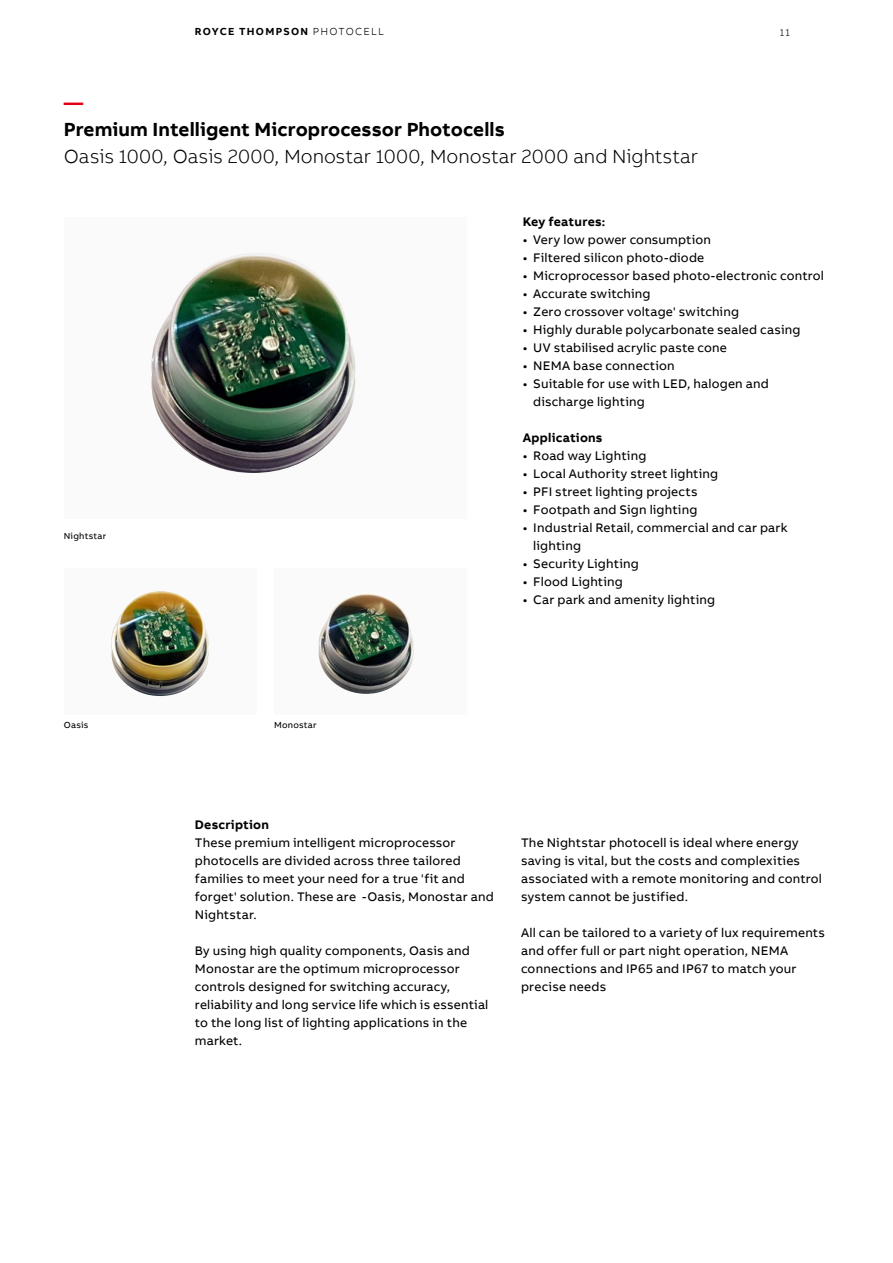
<style>
.page{position:relative;width:893px;height:1263px;background:#fff}
.page>*{position:absolute;margin:0;border:0;box-sizing:border-box;transform-origin:0 0}
.t1{font:300 19.5px "AB Bvoice";letter-spacing:-.005em;color:#000}
.t2{font:700 19.5px "AB Bvoice";letter-spacing:.005em;color:#000}
.t3{font:700 19.5px "AB Bvoice";color:#e30015}
.t4{font:12.75px/18px "AB Bvoice";letter-spacing:.015em;color:#000}
.t5{font:700 12.75px "AB Bvoice";letter-spacing:.02em;color:#000}
.t6{font:700 10.5px "AB Bvoice";letter-spacing:.125em;color:#000}
.t7{font:300 10.5px "AB Bvoice";color:#000}
.t8{font:9px "AB Bvoice";letter-spacing:.025em;color:#000}
.s1{font-weight:300}
</style>
<div class="page">
<div style="left:64px;top:218px;width:403px;height:301px;background:#fafafa"></div>
<div style="left:64px;top:568px;width:192px;height:147px;background:#fafafa"></div>
<div style="left:274px;top:568px;width:193px;height:147px;background:#fafafa"></div>
<img style="left:111px;top:591px;width:98px;height:105px">
<img style="left:319px;top:594px;width:95px;height:100px">
<img style="left:151px;top:253px;width:204px;height:220px">
<p class="t6" style="left:195px;top:24px;width:191px">ROYCE THOMPSON <span class="s1">PHOTOCELL</span></p>
<p class="t7" style="left:780px;top:26px;width:11px">11</p>
<h1 class="t3" style="left:64px;top:90px;width:21px">—</h1>
<h1 class="t2" style="left:64px;top:117px;width:443px">Premium Intelligent Microprocessor Photocells</h1>
<h1 class="t1" style="left:64px;top:145px;width:636px">Oasis 1000, Oasis 2000, Monostar 1000, Monostar 2000 and Nightstar</h1>
<p class="t8" style="left:64px;top:531px;width:44px">Nightstar</p>
<p class="t5" style="left:523px;top:213px;width:84px">Key features:</p>
<p class="t4" style="left:523px;top:231px;width:190px">• Very low power consumption</p>
<p class="t4" style="left:523px;top:249px;width:183px">• Filtered silicon photo-diode</p>
<p class="t4" style="left:523px;top:267px;width:303px">• Microprocessor based photo-electronic control</p>
<p class="t4" style="left:523px;top:285px;width:129px">• Accurate switching</p>
<p class="t4" style="left:523px;top:303px;width:218px">• Zero crossover voltage' switching</p>
<p class="t4" style="left:523px;top:321px;width:279px">• Highly durable polycarbonate sealed casing</p>
<p class="t4" style="left:523px;top:339px;width:206px">• UV stabilised acrylic paste cone</p>
<p class="t4" style="left:523px;top:357px;width:154px">• NEMA base connection</p>
<p class="t4" style="left:533px;top:375px;width:237px;text-indent:-11px">• Suitable for use with LED, halogen and discharge lighting</p>
<p class="t5" style="left:523px;top:429px;width:81px">Applications</p>
<p class="t4" style="left:523px;top:447px;width:125px">• Road way Lighting</p>
<p class="t4" style="left:523px;top:465px;width:197px">• Local Authority street lighting</p>
<p class="t4" style="left:523px;top:483px;width:177px">• PFI street lighting projects</p>
<p class="t4" style="left:523px;top:501px;width:176px">• Footpath and Sign lighting</p>
<p class="t4" style="left:533px;top:519px;width:256px;text-indent:-11px">• Industrial Retail, commercial and car park lighting</p>
<p class="t4" style="left:523px;top:555px;width:118px">• Security Lighting</p>
<p class="t4" style="left:523px;top:573px;width:102px">• Flood Lighting</p>
<p class="t4" style="left:523px;top:591px;width:194px">• Car park and amenity lighting</p>
<p class="t8" style="left:64px;top:720px;width:26px">Oasis</p>
<p class="t8" style="left:274px;top:720px;width:44px">Monostar</p>
<p class="t5" style="left:195px;top:816px;width:76px">Description</p>
<p class="t4" style="left:195px;top:834px;width:300px">These premium intelligent microprocessor photocells are divided across three tailored families to meet your need for a true 'fit and forget' solution. These are -Oasis, Monostar and Nightstar.</p>
<p class="t4" style="left:195px;top:942px;width:295px">By using high quality components, Oasis and Monostar are the optimum microprocessor controls designed for switching accuracy, reliability and long service life which is essential to the long list of lighting applications in the market.</p>
<p class="t4" style="left:521px;top:834px;width:302px">The Nightstar photocell is ideal where energy saving is vital, but the costs and complexities associated with a remote monitoring and control system cannot be justified.</p>
<p class="t4" style="left:521px;top:924px;width:305px">All can be tailored to a variety of lux requirements and offer full or part night operation, NEMA connections and IP65 and IP67 to match your precise needs</p>
</div>
